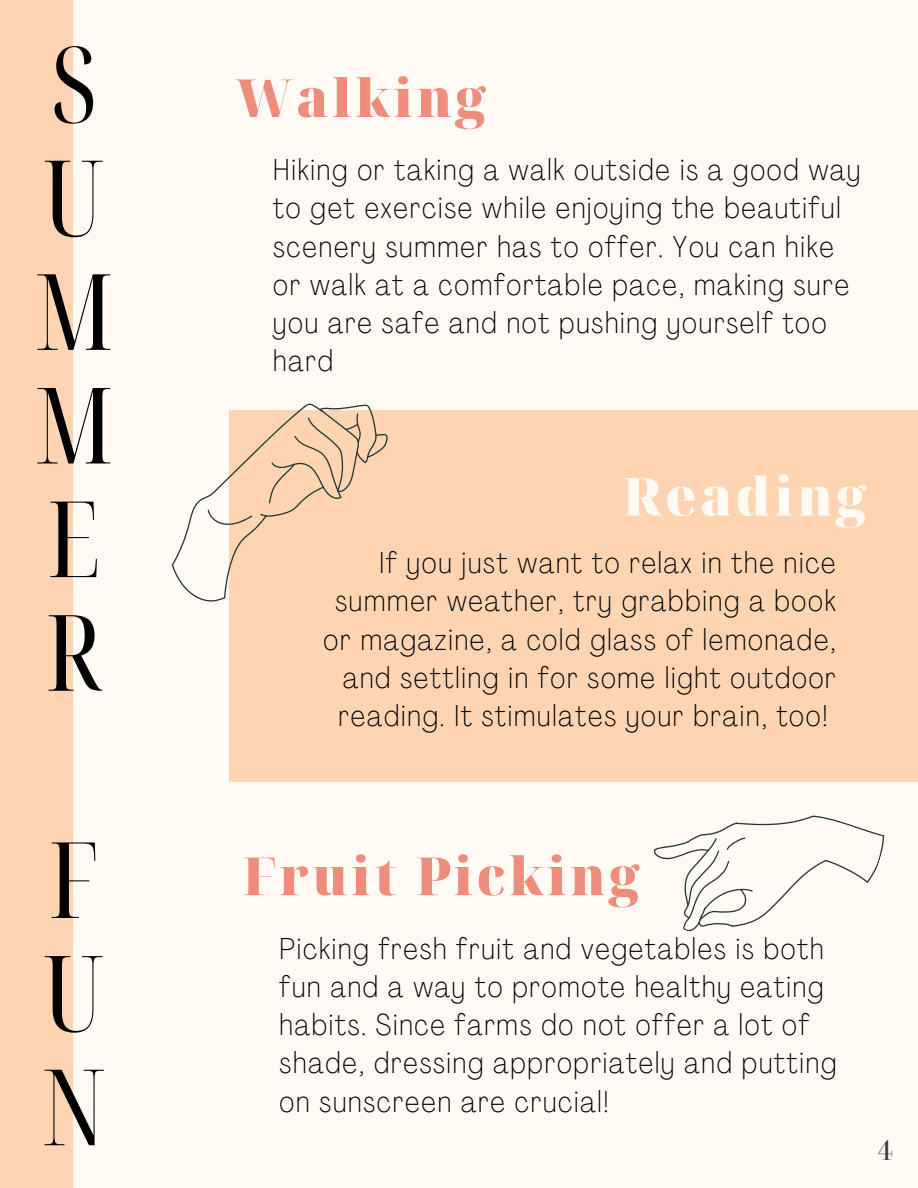
<style>
.page{position:relative;width:918px;height:1188px;background:#fffaf3}
.page>*{position:absolute;margin:0;border:0;box-sizing:border-box;transform-origin:0 0}
.t1{font:extra-condensed 105.75px "Noto Serif Display";color:#000}
.t2{font:900 52.5px "Noto Serif Display";letter-spacing:.06em;color:#ee8d7c}
.t3{font:900 52.5px "Noto Serif Display";letter-spacing:.06em;color:#fffaf3}
.t4{font:100 condensed 30px/38.2px "Agrandir";letter-spacing:.06em;color:#000}
.t5{font:28.8px "Bodoni FLF";color:#403737}
</style>
<div class="page">
<div style="left:0;top:0;width:73px;height:1188px;background:#fed4b3"></div>
<div style="left:229px;top:410px;width:689px;height:372px;background:#fed4b3"></div>
<svg style="left:654px;top:815px;width:231px;height:117px"></svg>
<svg style="left:172px;top:404px;width:216px;height:198px"></svg>
<p class="t1" style="left:51px;top:10px;width:48px">S</p>
<p class="t1" style="left:43px;top:123px;width:62px">U</p>
<p class="t1" style="left:34px;top:237px;width:80px">M</p>
<p class="t1" style="left:34px;top:351px;width:80px">M</p>
<p class="t1" style="left:47px;top:464px;width:54px">E</p>
<p class="t1" style="left:46px;top:578px;width:58px">R</p>
<p class="t1" style="left:49px;top:805px;width:52px">F</p>
<p class="t1" style="left:43px;top:919px;width:62px">U</p>
<p class="t1" style="left:42px;top:1032px;width:66px">N</p>
<p class="t2" style="left:236px;top:61px;width:251px">Walking</p>
<p class="t4" style="left:273px;top:154px;width:589px">Hiking or taking a walk outside is a good way to get exercise while enjoying the beautiful scenery summer has to offer. You can hike or walk at a comfortable pace, making sure you are safe and not pushing yourself too hard</p>
<p class="t3" style="left:623px;top:459px;width:245px">Reading</p>
<p class="t4" style="left:324px;top:546px;width:514px;text-align:right">If you just want to relax in the nice summer weather, try grabbing a book or magazine, a cold glass of lemonade, and settling in for some light outdoor reading. It stimulates your brain, too!</p>
<p class="t2" style="left:242px;top:839px;width:398px">Fruit Picking</p>
<p class="t4" style="left:280px;top:932px;width:558px">Picking fresh fruit and vegetables is both fun and a way to promote healthy eating habits. Since farms do not offer a lot of shade, dressing appropriately and putting on sunscreen are crucial!</p>
<p class="t5" style="left:878px;top:1135px;width:17px">4</p>
</div>
